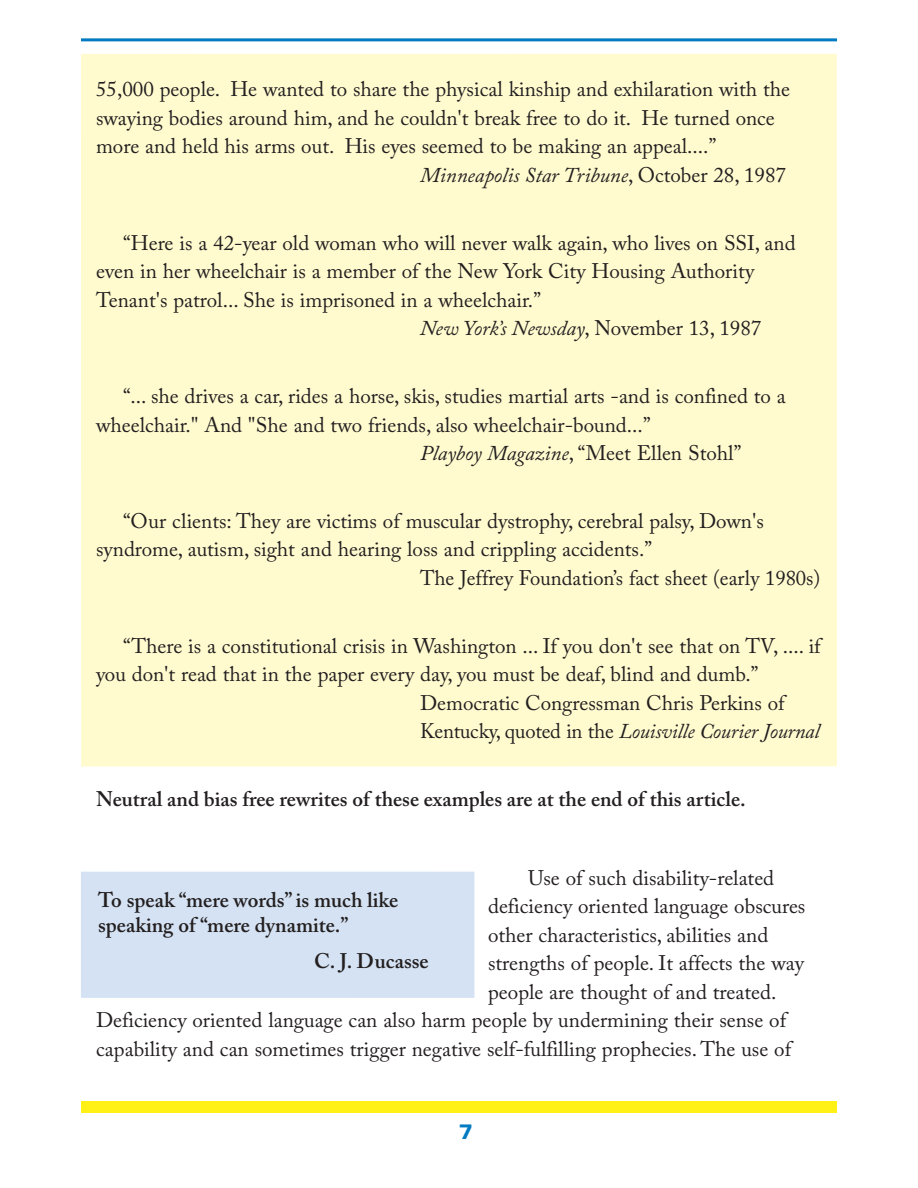
<style>
.page{position:relative;width:918px;height:1188px;background:#fff}
.page>*{position:absolute;margin:0;border:0;box-sizing:border-box;transform-origin:0 0}
.t1{font:21px/28.5px "Adobe Caslon Pro";color:#231f20}
.t2{font:600 21px "Adobe Caslon Pro";color:#231f20}
.t3{font:italic 21px "Adobe Caslon Pro";letter-spacing:-.005em;color:#231f20}
.t4{font:900 21px "Univers";color:#007bc3}
.s1{font-style:normal}
.s2{font-style:italic}
</style>
<div class="page">
<div style="left:81px;top:54px;width:756px;height:713px;background:#fffbcf"></div>
<div style="left:81px;top:1101px;width:756px;height:12px;background:#fff116"></div>
<hr style="left:81px;top:38px;width:756px;height:3px;background:#007bc3">
<div style="left:81px;top:872px;width:393px;height:126px;background:#d4e2f3"></div>
<p class="t1" style="left:96px;top:78px;width:696px">55,000 people. He wanted to share the physical kinship and exhilaration with the swaying bodies around him, and he couldn't break free to do it. He turned once more and held his arms out. His eyes seemed to be making an appeal....”</p>
<p class="t3" style="left:420px;top:168px;width:368px">Minneapolis Star Tribune<span class="s1">, October 28, 1987</span></p>
<p class="t1" style="left:96px;top:231px;width:701px;text-indent:27px">“Here is a 42-year old woman who will never walk again, who lives on SSI, and even in her wheelchair is a member of the New York City Housing Authority<br>Tenant's patrol... She is imprisoned in a wheelchair.”</p>
<p class="t3" style="left:420px;top:321px;width:343px">New York’s Newsday<span class="s1">, November 13, 1987</span></p>
<p class="t1" style="left:123px;top:384px;width:664px">“... she drives a car, rides a horse, skis, studies martial arts -and is confined to a</p>
<p class="t1" style="left:96px;top:413px;width:556px">wheelchair." And "She and two friends, also wheelchair-bound...”</p>
<p class="t1" style="left:420px;top:441px;width:323px"><span class="s2">Playboy Magazine</span>, “Meet Ellen Stohl”</p>
<p class="t1" style="left:123px;top:509px;width:642px">“Our clients: They are victims of muscular dystrophy, cerebral palsy, Down's</p>
<p class="t1" style="left:96px;top:538px;width:558px">syndrome, autism, sight and hearing loss and crippling accidents.”</p>
<p class="t1" style="left:420px;top:566px;width:402px">The Jeffrey Foundation’s fact sheet (early 1980s)</p>
<p class="t1" style="left:96px;top:634px;width:726px;text-indent:27px">“There is a constitutional crisis in Washington ... If you don't see that on TV, .... if you don't read that in the paper every day, you must be deaf, blind and dumb.”</p>
<p class="t1" style="left:420px;top:691px;width:366px">Democratic Congressman Chris Perkins of</p>
<p class="t3" style="left:420px;top:724px;width:401px"><span class="s1">Kentucky, quoted in the</span> Louisville Courier Journal</p>
<p class="t2" style="left:96px;top:791px;width:651px">Neutral and bias free rewrites of these examples are at the end of this article.</p>
<p class="t1" style="left:528px;top:866px;width:248px">Use of such disability-related</p>
<p class="t2" style="left:98px;top:892px;width:302px">To speak “mere words”is much like</p>
<p class="t1" style="left:488px;top:894px;width:319px">deficiency oriented language obscures</p>
<p class="t2" style="left:98px;top:917px;width:252px">speaking of “mere dynamite.”</p>
<p class="t1" style="left:488px;top:923px;width:282px">other characteristics, abilities and</p>
<p class="t2" style="left:314px;top:954px;width:116px">C. J. Ducasse</p>
<p class="t1" style="left:488px;top:951px;width:317px">strengths of people. It affects the way</p>
<p class="t1" style="left:96px;top:980px;width:697px;text-indent:392px">people are thought of and treated.<br>Deficiency oriented language can also harm people by undermining their sense of capability and can sometimes trigger negative self-fulfilling prophecies. The use of</p>
<p class="t4" style="left:459px;top:1124px;width:16px">7</p>
</div>
